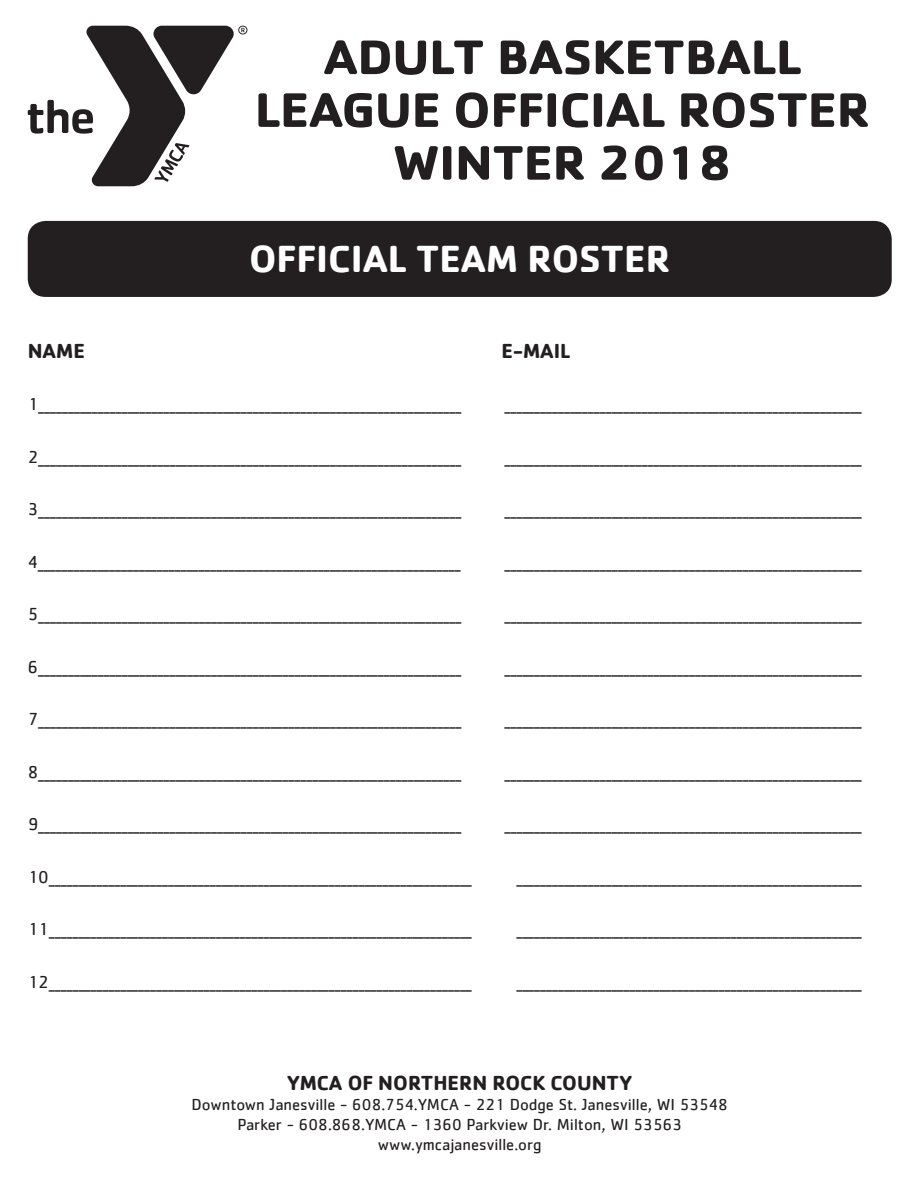
<style>
.page{position:relative;width:918px;height:1188px;background:#fff}
.page>*{position:absolute;margin:0;border:0;box-sizing:border-box;transform-origin:0 0}
.t1{font:700 50.25px "Cachet";letter-spacing:-.01em;color:#231f20;scale:1.06 1}
.t2{font:700 39px "Cachet";color:#fff}
.t3{font:700 21px "Cachet";color:#231f20}
.t4{font:18px "Cachet";color:#231f20}
.t5{font:16.5px/19.8px "Cachet";color:#231f20;text-align:center}
</style>
<div class="page">
<div style="left:28px;top:221px;width:864px;height:76px;background:#231f20;border-radius:18px"></div>
<svg style="left:28px;top:26px;width:219px;height:160px"></svg>
<p class="t1" style="left:323px;top:25px;width:453px">ADULT BASKETBALL</p>
<p class="t1" style="left:255px;top:77px;width:582px">LEAGUE OFFICIAL ROSTER</p>
<p class="t1" style="left:393px;top:130px;width:321px">WINTER 2018</p>
<p class="t2" style="left:249px;top:233px;width:423px">OFFICIAL TEAM ROSTER</p>
<p class="t3" style="left:28px;top:337px;width:59px">NAME</p>
<p class="t3" style="left:502px;top:337px;width:70px">E-MAIL</p>
<p class="t4" style="left:28px;top:394px;width:435px">1_______________________________________________________________________</p>
<p class="t4" style="left:28px;top:446px;width:435px">2_______________________________________________________________________</p>
<p class="t4" style="left:28px;top:499px;width:435px">3_______________________________________________________________________</p>
<p class="t4" style="left:28px;top:551px;width:435px">4_______________________________________________________________________</p>
<p class="t4" style="left:28px;top:604px;width:435px">5_______________________________________________________________________</p>
<p class="t4" style="left:28px;top:656px;width:435px">6_______________________________________________________________________</p>
<p class="t4" style="left:28px;top:709px;width:435px">7_______________________________________________________________________</p>
<p class="t4" style="left:28px;top:761px;width:435px">8_______________________________________________________________________</p>
<p class="t4" style="left:28px;top:814px;width:435px">9_______________________________________________________________________</p>
<p class="t4" style="left:28px;top:866px;width:446px">10_______________________________________________________________________</p>
<p class="t4" style="left:28px;top:919px;width:446px">11_______________________________________________________________________</p>
<p class="t4" style="left:28px;top:971px;width:446px">12_______________________________________________________________________</p>
<p class="t4" style="left:504px;top:394px;width:359px">____________________________________________________________</p>
<p class="t4" style="left:504px;top:446px;width:359px">____________________________________________________________</p>
<p class="t4" style="left:504px;top:499px;width:359px">____________________________________________________________</p>
<p class="t4" style="left:504px;top:551px;width:359px">____________________________________________________________</p>
<p class="t4" style="left:504px;top:604px;width:359px">____________________________________________________________</p>
<p class="t4" style="left:504px;top:656px;width:359px">____________________________________________________________</p>
<p class="t4" style="left:504px;top:709px;width:359px">____________________________________________________________</p>
<p class="t4" style="left:504px;top:761px;width:359px">____________________________________________________________</p>
<p class="t4" style="left:504px;top:814px;width:359px">____________________________________________________________</p>
<p class="t4" style="left:516px;top:866px;width:347px">__________________________________________________________</p>
<p class="t4" style="left:516px;top:919px;width:347px">__________________________________________________________</p>
<p class="t4" style="left:516px;top:971px;width:347px">__________________________________________________________</p>
<p class="t3" style="left:287px;top:1070px;width:347px">YMCA OF NORTHERN ROCK COUNTY</p>
<p class="t5" style="left:192px;top:1094px;width:538px">Downtown Janesville - 608.754.YMCA - 221 Dodge St. Janesville, WI 53548<br>Parker - 608.868.YMCA - 1360 Parkview Dr. Milton, WI 53563</p>
<p class="t5" style="left:378px;top:1134px;width:165px">www.ymcajanesville.org</p>
</div>
